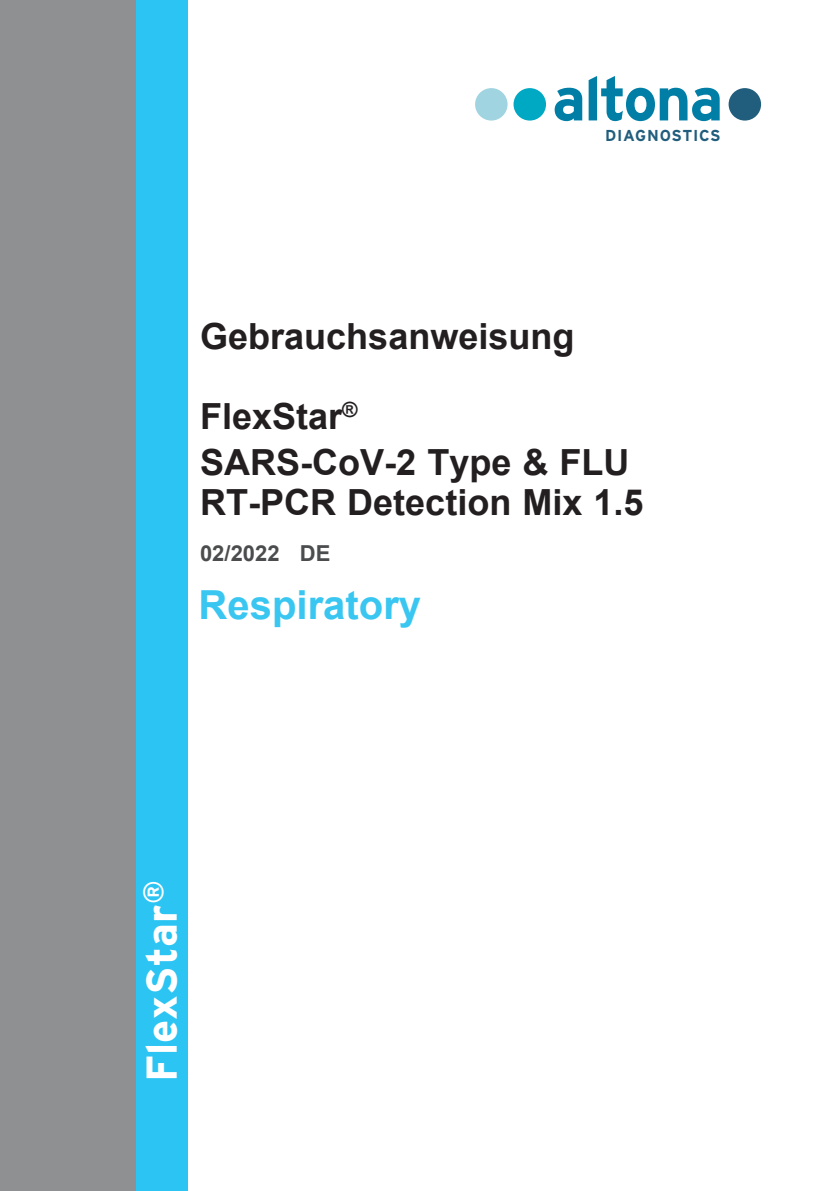
<style>
.page{position:relative;width:840px;height:1191px;background:#fff}
.page>*{position:absolute;margin:0;border:0;box-sizing:border-box;transform-origin:0 0}
.t1{font:700 61px "Interstate";letter-spacing:-.03em;color:#007ea5}
.t2{font:700 43px "Interstate";letter-spacing:.005em;color:#fff}
.Mengentext{font:700 40px "Arial";color:#39c6f1}
.Coverpage_kitname{font:700 36px/40px "Arial";color:#231f20}
.Coverpage_handbook_n{font:700 36px "Arial";color:#231f20}
.Coverpage_productlin{font:700 36px "Arial";color:#231f20}
.Coverpage_version_in{font:700 22px "Arial";color:#4b4c4d}
.t3{font:700 15.8px "Interstate";letter-spacing:.04em;color:#215d7c}
</style>
<div class="page">
<div style="left:0;top:0;width:136px;height:1191px;background:#8e9091"></div>
<div style="left:475px;top:88px;width:32px;height:33px;background:#a0d4e1;border-radius:50%"></div>
<div style="left:513px;top:88px;width:32px;height:33px;background:#00a9c3;border-radius:50%"></div>
<div style="left:728px;top:88px;width:32px;height:33px;background:#215d7c;border-radius:50%"></div>
<div style="left:136px;top:0;width:51px;height:1191px;background:#2bc4f3"></div>
<h1 class="t1" style="left:551px;top:65px;width:173px">altona</h1>
<p class="t3" style="left:605px;top:126px;width:117px">DIAGNOSTICS</p>
<p class="Coverpage_handbook_n" style="left:200px;top:311px;width:376px">Gebrauchsanweisung</p>
<p class="Coverpage_productlin" style="left:200px;top:391px;width:159px">FlexStar<sup>®</sup></p>
<p class="Coverpage_kitname" style="left:200px;top:442px;width:445px">SARS-CoV-2 Type &amp; FLU<br>RT-PCR Detection Mix 1.5</p>
<p class="Coverpage_version_in" style="left:200px;top:537px;width:132px">02/2022 DE</p>
<p class="Mengentext" style="left:198px;top:576px;width:224px">Respiratory</p>
<p class="t2" style="left:138px;top:1082px;width:204px;rotate:-90deg">FlexStar<sup>®</sup></p>
</div>
